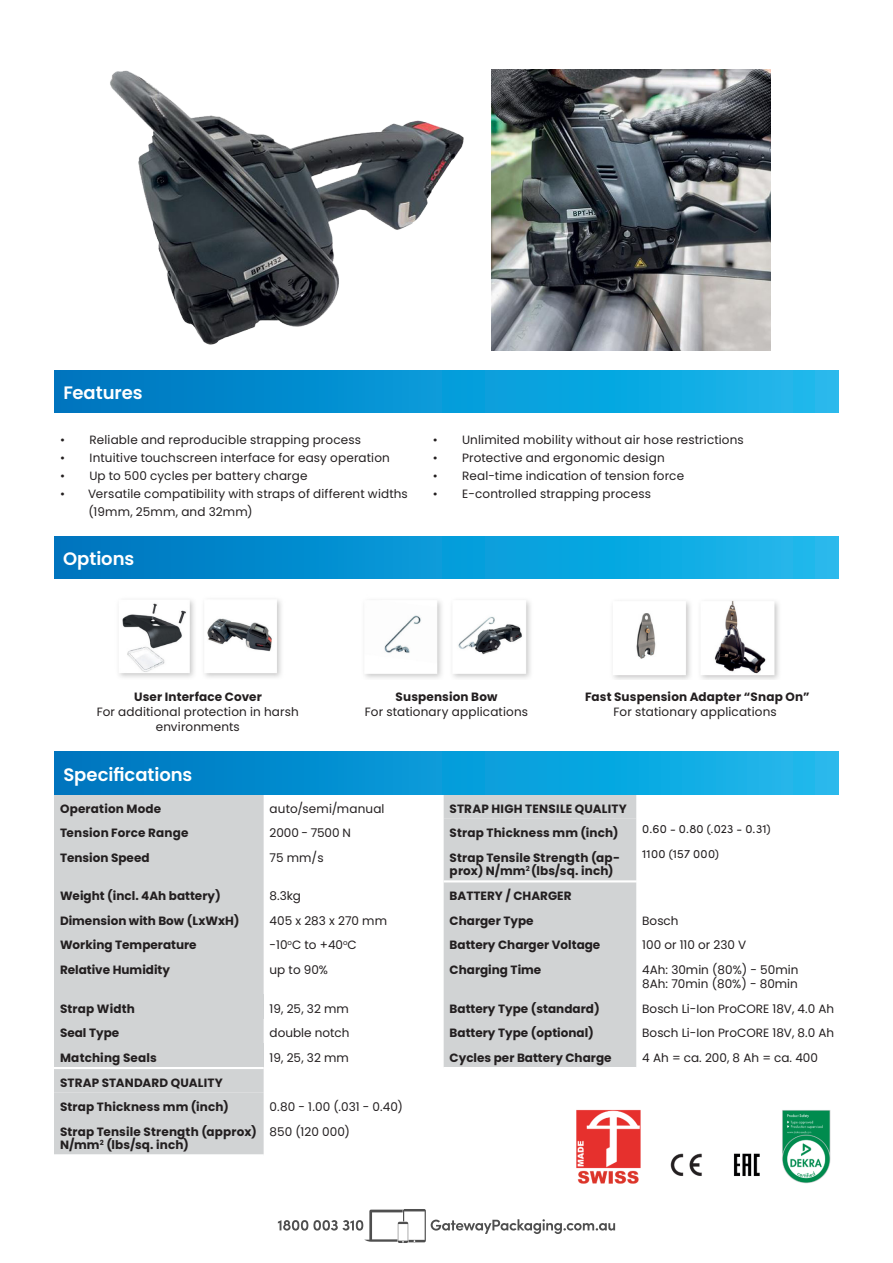
<style>
.page{position:relative;width:893px;height:1263px;background:#fff}
.page>*{position:absolute;margin:0;border:0;box-sizing:border-box;transform-origin:0 0}
.t1{font:600 18px "Poppins";letter-spacing:-.005em;color:#fff}
.t2{font:12px/18px "Poppins";letter-spacing:.01em;color:#231f20}
.t3{font:700 12px/13.5px "Poppins";letter-spacing:.005em;color:#231f20}
.t4{font:12px "Sofia Pro";letter-spacing:.02em;color:#231f20}
.t5{font:12px "Poppins";letter-spacing:-.01em;color:#231f20}
</style>
<div class="page">
<svg style="left:54px;top:370px;width:785px;height:43px;background:#0999d7"></svg>
<div style="left:54px;top:1093px;width:210px;height:61px;background:#d1d3d4"></div>
<svg style="left:54px;top:794px;width:582px;height:299px;fill:#d1d3d4"></svg>
<div style="left:444px;top:819px;width:192px;height:61px;background:#d1d3d4"></div>
<div style="left:444px;top:906px;width:192px;height:161px;background:#d1d3d4"></div>
<div style="left:54px;top:994px;width:210px;height:25px;background:#d1d3d4"></div>
<div style="left:54px;top:1043px;width:210px;height:25px;background:#d1d3d4"></div>
<hr style="left:54px;top:1067px;width:210px;height:2px;background:#fff">
<hr style="left:264px;top:1067px;width:180px;height:2px;background:#fff">
<hr style="left:444px;top:1067px;width:192px;height:2px;background:#fff">
<hr style="left:444px;top:880px;width:192px;height:2px;background:#fff">
<svg style="left:54px;top:751px;width:785px;height:43px;background:#0999d7"></svg>
<svg style="left:278px;top:1209px;width:337px;height:34px"></svg>
<img style="left:492px;top:70px;width:279px;height:280px">
<img style="left:110px;top:70px;width:354px;height:275px">
<img style="left:576px;top:1109px;width:255px;height:75px">
<svg style="left:54px;top:536px;width:785px;height:43px;background:#0999d7"></svg>
<img style="left:119px;top:599px;width:162px;height:79px">
<img style="left:365px;top:601px;width:166px;height:77px">
<img style="left:613px;top:600px;width:166px;height:79px">
<p class="t1" style="left:64px;top:383px;width:81px">Features</p>
<p class="t2" style="left:60px;top:430px;width:302px">• Reliable and reproducible strapping process</p>
<p class="t2" style="left:60px;top:448px;width:331px">• Intuitive touchscreen interface for easy operation</p>
<p class="t2" style="left:60px;top:466px;width:249px">• Up to 500 cycles per battery charge</p>
<p class="t2" style="left:89px;top:484px;width:321px;text-indent:-28px">• Versatile compatibility with straps of different widths (19mm, 25mm, and 32mm)</p>
<p class="t1" style="left:63px;top:549px;width:73px">Options</p>
<p class="t2" style="left:433px;top:430px;width:313px">• Unlimited mobility without air hose restrictions</p>
<p class="t2" style="left:433px;top:448px;width:233px">• Protective and ergonomic design</p>
<p class="t2" style="left:433px;top:466px;width:253px">• Real-time indication of tension force</p>
<p class="t2" style="left:433px;top:484px;width:220px">• E-controlled strapping process</p>
<p class="t3" style="left:134px;top:690px;width:129px">User Interface Cover</p>
<p class="t2" style="left:97px;top:704px;width:204px;line-height:15px;text-align:center">For additional protection in harsh environments</p>
<p class="t1" style="left:63px;top:764px;width:131px">Specifications</p>
<p class="t3" style="left:396px;top:690px;width:103px">Suspension Bow</p>
<p class="t2" style="left:365px;top:702px;width:165px">For stationary applications</p>
<p class="t3" style="left:585px;top:690px;width:226px">Fast Suspension Adapter “Snap On”</p>
<p class="t2" style="left:614px;top:702px;width:165px">For stationary applications</p>
<p class="t3" style="left:60px;top:802px;width:103px">Operation Mode</p>
<p class="t2" style="left:270px;top:799px;width:116px">auto/semi/manual</p>
<p class="t3" style="left:450px;top:802px;width:179px">STRAP HIGH TENSILE QUALITY</p>
<p class="t3" style="left:60px;top:826px;width:130px">Tension Force Range</p>
<p class="t5" style="left:270px;top:826px;width:83px">2000 - 7500 N</p>
<p class="t3" style="left:450px;top:826px;width:170px">Strap Thickness mm (inch)</p>
<p class="t4" style="left:642px;top:820px;width:130px">0.60 - 0.80 (.023 - 0.31)</p>
<p class="t3" style="left:60px;top:851px;width:91px">Tension Speed</p>
<p class="t2" style="left:270px;top:849px;width:55px">75 mm/s</p>
<p class="t3" style="left:450px;top:851px;width:172px">Strap Tensile Strength (ap&shy;prox) N/mm<sup>2</sup> (lbs/sq. inch)</p>
<p class="t4" style="left:642px;top:845px;width:78px">1100 (157 000)</p>
<p class="t3" style="left:60px;top:889px;width:162px">Weight (incl. 4Ah battery)</p>
<p class="t2" style="left:270px;top:887px;width:33px">8.3kg</p>
<p class="t3" style="left:450px;top:889px;width:123px">BATTERY / CHARGER</p>
<p class="t3" style="left:60px;top:914px;width:181px">Dimension with Bow (LxWxH)</p>
<p class="t2" style="left:270px;top:911px;width:119px">405 x 283 x 270 mm</p>
<p class="t3" style="left:450px;top:914px;width:85px">Charger Type</p>
<p class="t2" style="left:642px;top:911px;width:38px">Bosch</p>
<p class="t3" style="left:60px;top:938px;width:138px">Working Temperature</p>
<p class="t2" style="left:270px;top:936px;width:89px">-10<sup>o</sup>C to +40<sup>o</sup>C</p>
<p class="t3" style="left:450px;top:938px;width:152px">Battery Charger Voltage</p>
<p class="t2" style="left:642px;top:936px;width:106px">100 or 110 or 230 V</p>
<p class="t3" style="left:60px;top:963px;width:112px">Relative Humidity</p>
<p class="t2" style="left:270px;top:961px;width:60px">up to 90%</p>
<p class="t3" style="left:450px;top:963px;width:93px">Charging Time</p>
<p class="t2" style="left:642px;top:961px;width:158px">4Ah: 30min (80%) - 50min</p>
<p class="t2" style="left:642px;top:975px;width:157px">8Ah: 70min (80%) - 80min</p>
<p class="t3" style="left:60px;top:1002px;width:76px">Strap Width</p>
<p class="t2" style="left:270px;top:1000px;width:81px">19, 25, 32 mm</p>
<p class="t3" style="left:450px;top:1002px;width:152px">Battery Type (standard)</p>
<p class="t2" style="left:642px;top:1000px;width:193px">Bosch Li-Ion ProCORE 18V, 4.0 Ah</p>
<p class="t3" style="left:60px;top:1026px;width:61px">Seal Type</p>
<p class="t2" style="left:270px;top:1024px;width:81px">double notch</p>
<p class="t3" style="left:450px;top:1026px;width:146px">Battery Type (optional)</p>
<p class="t2" style="left:642px;top:1024px;width:193px">Bosch Li-Ion ProCORE 18V, 8.0 Ah</p>
<p class="t3" style="left:60px;top:1051px;width:98px">Matching Seals</p>
<p class="t2" style="left:270px;top:1049px;width:81px">19, 25, 32 mm</p>
<p class="t3" style="left:450px;top:1051px;width:163px">Cycles per Battery Charge</p>
<p class="t2" style="left:642px;top:1049px;width:177px">4 Ah = ca. 200, 8 Ah = ca. 400</p>
<p class="t3" style="left:60px;top:1076px;width:164px">STRAP STANDARD QUALITY</p>
<p class="t3" style="left:60px;top:1100px;width:170px">Strap Thickness mm (inch)</p>
<p class="t2" style="left:270px;top:1098px;width:135px">0.80 - 1.00 (.031 - 0.40)</p>
<p class="t3" style="left:60px;top:1125px;width:198px">Strap Tensile Strength (approx)<br>N/mm<sup>2</sup> (lbs/sq. inch)</p>
<p class="t2" style="left:270px;top:1123px;width:82px">850 (120 000)</p>
</div>
